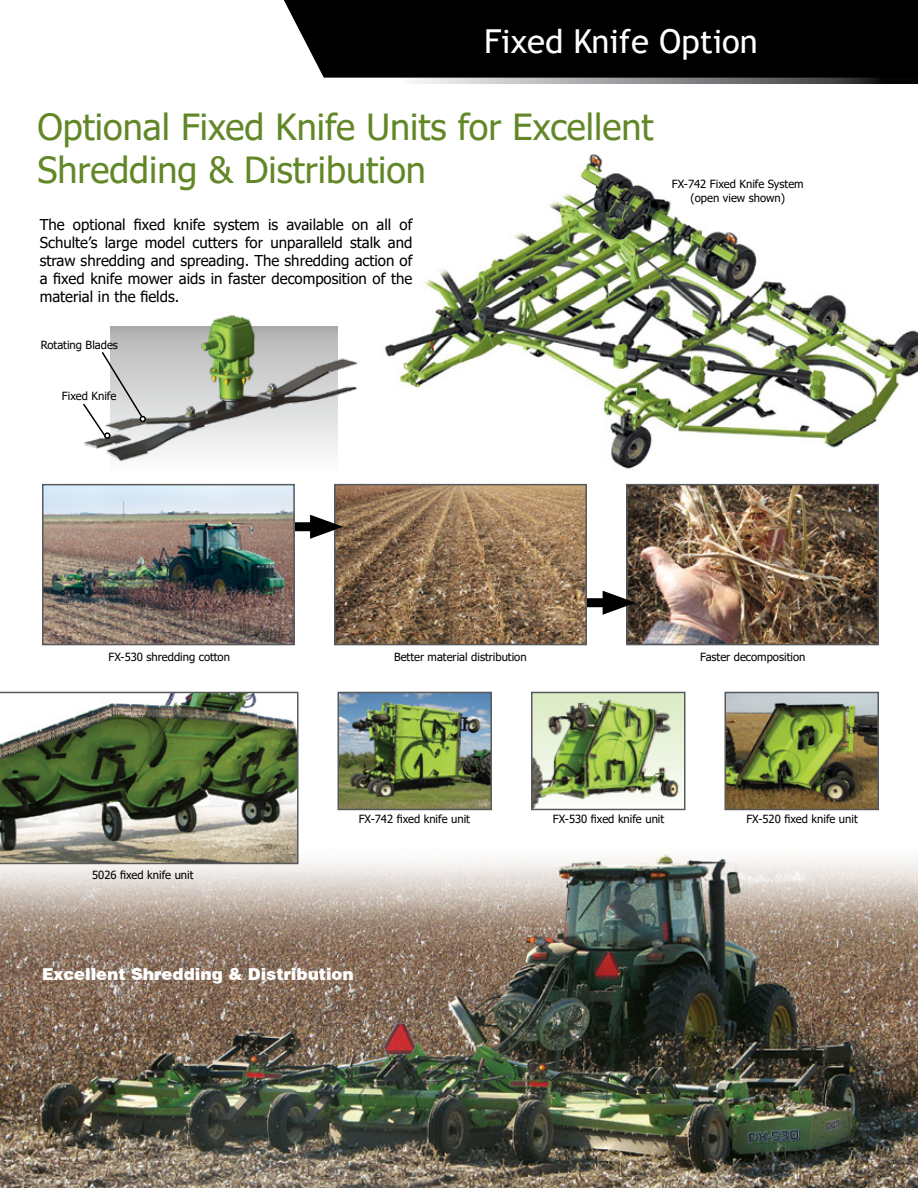
<style>
.page{position:relative;width:918px;height:1188px;background:#fff}
.page>*{position:absolute;margin:0;border:0;box-sizing:border-box;transform-origin:0 0}
.t1{font:36px/43.2px "Tahoma";color:#628727}
.t2{font:33px "Trebuchet MS";color:#fff}
.t3{font:900 16.5px "Swiss 721 BT";color:#fff}
.t4{font:15px/18px "Tahoma";color:#000;text-align:justify}
.t5{font:11.25px/13.5px "Tahoma";color:#000;text-align:center}
</style>
<div class="page">
<svg style="left:414px;top:78px;width:504px;height:6px;background:#858688"></svg>
<div style="left:284px;top:0;width:634px;height:78px;background:#000"></div>
<img style="left:0;top:832px;width:918px;height:356px">
<img style="left:629px;top:487px;width:247px;height:155px">
<div style="left:626px;top:484px;width:253px;height:161px;border:2px solid #58595b"></div>
<div style="left:586px;top:598px;width:31px;height:9px;background:#000"></div>
<svg style="left:603px;top:591px;width:33px;height:24px"></svg>
<img style="left:337px;top:487px;width:247px;height:155px">
<div style="left:334px;top:484px;width:253px;height:161px;border:2px solid #58595b"></div>
<div style="left:294px;top:522px;width:30px;height:9px;background:#000"></div>
<svg style="left:310px;top:515px;width:33px;height:24px"></svg>
<img style="left:45px;top:487px;width:247px;height:155px">
<div style="left:42px;top:484px;width:253px;height:161px;border:2px solid #58595b"></div>
<img style="left:341px;top:695px;width:148px;height:112px">
<div style="left:338px;top:692px;width:154px;height:118px;border:2px solid #58595b"></div>
<img style="left:0;top:692px;width:298px;height:172px">
<img style="left:727px;top:695px;width:149px;height:112px">
<div style="left:724px;top:692px;width:155px;height:118px;border:2px solid #58595b"></div>
<img style="left:534px;top:695px;width:149px;height:112px">
<div style="left:531px;top:692px;width:155px;height:118px;border:2px solid #58595b"></div>
<img style="left:384px;top:153px;width:534px;height:316px">
<div style="left:111px;top:327px;width:226px;height:144px;background:#fbfbfb"></div>
<img style="left:84px;top:315px;width:274px;height:146px">
<svg style="left:83px;top:350px;width:63px;height:90px"></svg>
<h2 class="t2" style="left:484px;top:21px;width:275px">Fixed Knife Option</h2>
<h1 class="t1" style="left:38px;top:108px;width:618px">Optional Fixed Knife Units for Excellent<br>Shredding &amp; Distribution</h1>
<p class="t4" style="left:40px;top:216px;width:374px">The optional fixed knife system is available on all of Schulte’s large model cutters for unparalleld stalk and straw shredding and spreading. The shredding action of a fixed knife mower aids in faster decomposition of the material in the fields.</p>
<p class="t5" style="left:41px;top:339px;width:79px">Rotating Blades</p>
<p class="t5" style="left:62px;top:390px;width:56px">Fixed Knife</p>
<p class="t5" style="left:672px;top:178px;width:133px">FX-742 Fixed Knife System (open view shown)</p>
<p class="t5" style="left:109px;top:650px;width:123px">FX-530 shredding cotton</p>
<p class="t5" style="left:394px;top:650px;width:134px">Better material distribution</p>
<p class="t5" style="left:700px;top:650px;width:107px">Faster decomposition</p>
<p class="t5" style="left:92px;top:869px;width:103px">5026 fixed knife unit</p>
<p class="t5" style="left:359px;top:813px;width:113px">FX-742 fixed knife unit</p>
<p class="t3" style="left:42px;top:964px;width:313px">Excellent Shredding &amp; Distribution</p>
<p class="t5" style="left:553px;top:813px;width:113px">FX-530 fixed knife unit</p>
<p class="t5" style="left:746px;top:813px;width:113px">FX-520 fixed knife unit</p>
</div>
